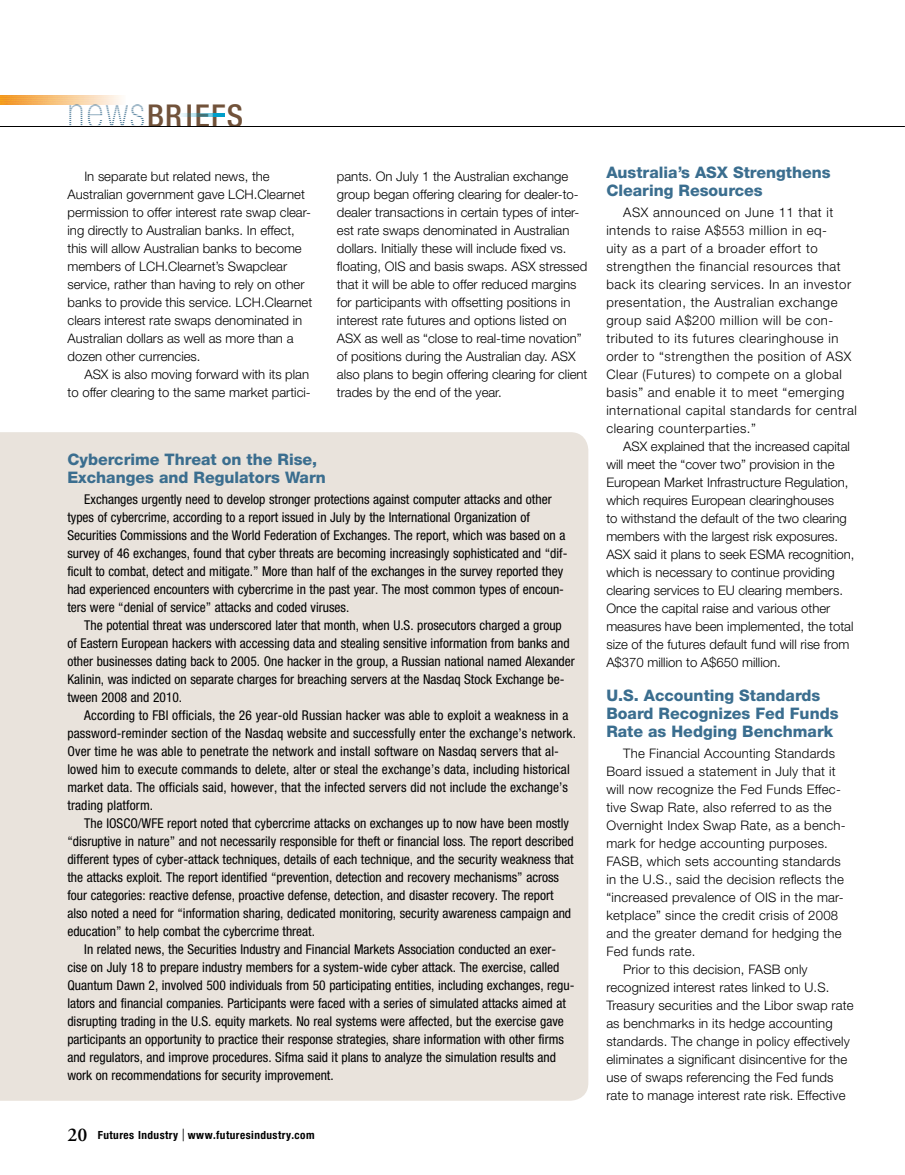
<style>
.page{position:relative;width:905px;height:1175px;background:#fff}
.page>*{position:absolute;margin:0;border:0;box-sizing:border-box;transform-origin:0 0}
.t1{font:500 condensed 31.5px "Helvetica Neue LT Std";letter-spacing:.04em;color:#71523a}
.t2{font:800 15.9px/18px "Helvetica Neue LT Std";color:#3b6e8f}
.t3{font:condensed 13.5px/18px "Helvetica Neue LT Std";color:#000}
.t4{font:300 13.2px/18px "Helvetica Neue LT Std";color:#000}
.t5{font:300 13.2px/18px "Helvetica Neue LT Std";letter-spacing:.04em;color:#000}
.t6{font:300 13.2px "Helvetica Neue LT Std";letter-spacing:.02em;color:#000}
.t7{font:700 condensed 11.25px "Helvetica Neue LT Std";letter-spacing:.04em;color:#000}
.s1{font-weight:100;font-size:42px;color:#3b6e8f}
.s2{font-family:"Adobe Garamond Pro";font-weight:600;font-stretch:normal;font-size:19.5px}
.s3{font-weight:400;font-size:16.8px}
</style>
<div class="page">
<img style="left:0;top:95px;width:121px;height:10px">
<hr style="left:177px;top:113px;width:36px;height:3px;background:#009ec9">
<svg style="left:213px;top:113px;width:11px;height:3px"></svg>
<hr style="left:0;top:126px;width:904px;height:1px;background:#000">
<div style="left:0;top:432px;width:588px;height:668px;background:#e9e3dc"></div>
<h1 class="t1" style="left:67px;top:96px;width:177px"><span class="s1">news</span>BRIEFS</h1>
<p class="t4" style="left:67px;top:167px;width:246px;text-indent:17px">In separate but related news, the Australian government gave LCH.Clearnet permission to offer interest rate swap clear&shy;ing directly to Australian banks. In effect, this will allow Australian banks to become members of LCH.Clearnet’s Swapclear service, rather than having to rely on other banks to provide this service. LCH.Clearnet clears interest rate swaps denominated in Australian dollars as well as more than a dozen other currencies.</p>
<p class="t4" style="left:67px;top:365px;width:245px;text-align:right">ASX is also moving forward with its plan<br>to offer clearing to the same market partici-</p>
<p class="t4" style="left:337px;top:167px;width:252px">pants. On July 1 the Australian exchange group began offering clearing for dealer-to&shy;dealer transactions in certain types of inter&shy;est rate swaps denominated in Australian dollars. Initially these will include fixed vs. floating, OIS and basis swaps. ASX stressed that it will be able to offer reduced margins for participants with offsetting positions in interest rate futures and options listed on ASX as well as “close to real-time novation” of positions during the Australian day. ASX also plans to begin offering clearing for client trades by the end of the year.</p>
<p class="t2" style="left:67px;top:450px;width:260px">Cybercrime Threat on the Rise,<br>Exchanges and Regulators Warn</p>
<p class="t3" style="left:67px;top:490px;width:501px;text-indent:17px">Exchanges urgently need to develop stronger protections against computer attacks and other types of cybercrime, according to a report issued in July by the International Organization of Securities Commissions and the World Federation of Exchanges. The report, which was based on a survey of 46 exchanges, found that cyber threats are becoming increasingly sophisticated and “dif&shy;ficult to combat, detect and mitigate.” More than half of the exchanges in the survey reported they had experienced encounters with cybercrime in the past year. The most common types of encoun&shy;ters were “denial of service” attacks and coded viruses.</p>
<p class="t3" style="left:67px;top:616px;width:509px;text-indent:17px">The potential threat was underscored later that month, when U.S. prosecutors charged a group<br>of Eastern European hackers with accessing data and stealing sensitive information from banks and other businesses dating back to 2005. One hacker in the group, a Russian national named Alexander Kalinin, was indicted on separate charges for breaching servers at the Nasdaq Stock Exchange be&shy;tween 2008 and 2010.</p>
<p class="t3" style="left:67px;top:706px;width:510px;text-indent:17px">According to FBI officials, the 26 year-old Russian hacker was able to exploit a weakness in a password-reminder section of the Nasdaq website and successfully enter the exchange’s network.<br>Over time he was able to penetrate the network and install software on Nasdaq servers that al&shy;lowed him to execute commands to delete, alter or steal the exchange’s data, including historical market data. The officials said, however, that the infected servers did not include the exchange’s trading platform.</p>
<p class="t3" style="left:67px;top:814px;width:508px;text-indent:17px">The IOSCO/WFE report noted that cybercrime attacks on exchanges up to now have been mostly “disruptive in nature” and not necessarily responsible for theft or financial loss. The report described different types of cyber-attack techniques, details of each technique, and the security weakness that the attacks exploit. The report identified “prevention, detection and recovery mechanisms” across four categories: reactive defense, proactive defense, detection, and disaster recovery. The report also noted a need for “information sharing, dedicated monitoring, security awareness campaign and education” to help combat the cybercrime threat.</p>
<p class="t3" style="left:67px;top:940px;width:508px;text-indent:17px">In related news, the Securities Industry and Financial Markets Association conducted an exer&shy;cise on July 18 to prepare industry members for a system-wide cyber attack. The exercise, called Quantum Dawn 2, involved 500 individuals from 50 participating entities, including exchanges, regu&shy;lators and financial companies. Participants were faced with a series of simulated attacks aimed at disrupting trading in the U.S. equity markets. No real systems were affected, but the exercise gave participants an opportunity to practice their response strategies, share information with other firms and regulators, and improve procedures. Sifma said it plans to analyze the simulation results and work on recommendations for security improvement.</p>
<p class="t7" style="left:68px;top:1128px;width:249px"><span class="s2">20</span> Futures Industry <span class="s3">|</span> www.futuresindustry.com</p>
<p class="t2" style="left:606px;top:164px;width:226px">Australia’s ASX Strengthens<br>Clearing Resources</p>
<p class="t5" style="left:606px;top:203px;width:252px;text-indent:17px">ASX announced on June 11 that it intends to raise A$553 million in eq-<br>uity as a part of a broader effort to strengthen the financial resources that back its clearing services. In an investor presentation, the Australian exchange group said A$200 million will be con&shy;tributed to its futures clearinghouse in order to “strengthen the position of ASX Clear (Futures) to compete on a global basis” and enable it to meet “emerging international capital standards for central clearing counterparties.”</p>
<p class="t4" style="left:606px;top:437px;width:249px;text-indent:17px">ASX explained that the increased capital will meet the “cover two” provision in the European Market Infrastructure Regulation, which requires European clearinghouses<br>to withstand the default of the two clearing members with the largest risk exposures.<br>ASX said it plans to seek ESMA recognition, which is necessary to continue providing clearing services to EU clearing members.<br>Once the capital raise and various other measures have been implemented, the total size of the futures default fund will rise from A$370 million to A$650 million.</p>
<p class="t2" style="left:606px;top:686px;width:234px">U.S. Accounting Standards<br>Board Recognizes Fed Funds<br>Rate as Hedging Benchmark</p>
<p class="t6" style="left:623px;top:745px;width:213px">The Financial Accounting Standards</p>
<p class="t6" style="left:606px;top:763px;width:231px">Board issued a statement in July that it</p>
<p class="t6" style="left:606px;top:781px;width:236px">will now recognize the Fed Funds Effec-</p>
<p class="t6" style="left:606px;top:799px;width:227px">tive Swap Rate, also referred to as the</p>
<p class="t6" style="left:606px;top:817px;width:241px">Overnight Index Swap Rate, as a bench-</p>
<p class="t6" style="left:606px;top:835px;width:223px">mark for hedge accounting purposes.</p>
<p class="t6" style="left:606px;top:853px;width:236px">FASB, which sets accounting standards</p>
<p class="t6" style="left:606px;top:871px;width:239px">in the U.S., said the decision reflects the</p>
<p class="t6" style="left:606px;top:889px;width:239px">“increased prevalence of OIS in the mar-</p>
<p class="t6" style="left:606px;top:907px;width:233px">ketplace” since the credit crisis of 2008</p>
<p class="t6" style="left:606px;top:925px;width:237px">and the greater demand for hedging the</p>
<p class="t6" style="left:606px;top:943px;width:91px">Fed funds rate.</p>
<p class="t4" style="left:623px;top:959px;width:186px">Prior to this decision, FASB only</p>
<p class="t4" style="left:606px;top:977px;width:224px">recognized interest rates linked to U.S.</p>
<p class="t4" style="left:606px;top:995px;width:249px">Treasury securities and the Libor swap rate</p>
<p class="t4" style="left:606px;top:1013px;width:228px">as benchmarks in its hedge accounting</p>
<p class="t4" style="left:606px;top:1031px;width:245px">standards. The change in policy effectively</p>
<p class="t4" style="left:606px;top:1049px;width:242px">eliminates a significant disincentive for the</p>
<p class="t4" style="left:606px;top:1067px;width:229px">use of swaps referencing the Fed funds</p>
<p class="t4" style="left:606px;top:1085px;width:241px">rate to manage interest rate risk. Effective</p>
</div>
